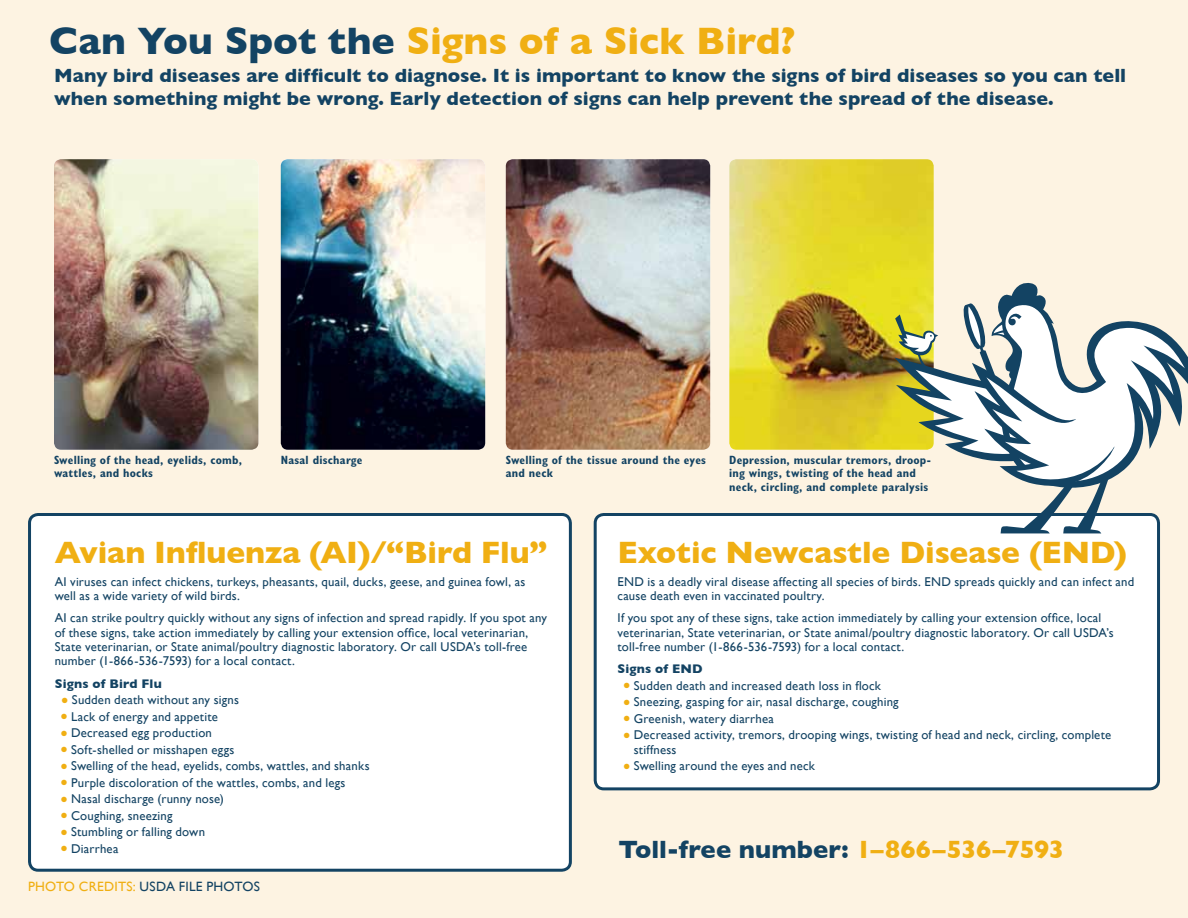
<style>
.page{position:relative;width:1188px;height:918px;background:#fdf3e2}
.page>*{position:absolute;margin:0;border:0;box-sizing:border-box;transform-origin:0 0}
.t1{font:700 39px "Gill Sans";color:#f0af13}
.t2{font:700 31.5px "Gill Sans";letter-spacing:-.005em;color:#f0af13}
.t3{font:700 25.5px "Gill Sans";letter-spacing:-.015em;color:#134363}
.t4{font:700 19.5px/22.5px "Gill Sans";letter-spacing:.005em;color:#134363}
.t5{font:13.5px "Gill Sans";letter-spacing:.02em;color:#f0af13}
.t6{font:13.5px "Gill Sans";letter-spacing:.015em;color:#134363}
.t7{font:12.75px/14.2px "Gill Sans";letter-spacing:.015em;color:#134363}
.t8{font:700 12.75px "Gill Sans";color:#134363}
.t9{font:700 condensed 12px/13.5px "Gill Sans Std";letter-spacing:.02em;color:#134363}
.s1{color:#134363}
.s2{color:#f0af13}
</style>
<div class="page">
<div style="left:595px;top:514px;width:564px;height:275px;background:#fff;border-radius:9px"></div>
<div style="left:594px;top:513px;width:566px;height:277px;border:3px solid #134363;border-radius:9px"></div>
<div style="left:30px;top:514px;width:540px;height:356px;background:#fff;border-radius:9px"></div>
<div style="left:28px;top:513px;width:544px;height:359px;border:3px solid #134363;border-radius:9px"></div>
<img style="left:281px;top:159px;width:204px;height:291px">
<img style="left:729px;top:159px;width:205px;height:291px">
<img style="left:506px;top:159px;width:204px;height:291px">
<img style="left:54px;top:159px;width:204px;height:291px">
<svg style="left:895px;top:280px;width:293px;height:253px"></svg>
<h1 class="t1" style="left:49px;top:18px;width:748px"><span class="s1">Can You Spot the</span> Signs of a Sick Bird?</h1>
<h3 class="t4" style="left:54px;top:64px;width:1074px">Many bird diseases are difficult to diagnose. It is important to know the signs of bird diseases so you can tell when something might be wrong. Early detection of signs can help prevent the spread of the disease.</h3>
<p class="t9" style="left:54px;top:453px;width:190px">Swelling of the head, eyelids, comb, wattles, and hocks</p>
<p class="t9" style="left:506px;top:453px;width:202px">Swelling of the tissue around the eyes and neck</p>
<p class="t9" style="left:281px;top:453px;width:83px">Nasal discharge</p>
<p class="t9" style="left:729px;top:453px;width:203px">Depression, muscular tremors, droop&shy;ing wings, twisting of the head and neck, circling, and complete paralysis</p>
<h2 class="t2" style="left:55px;top:534px;width:494px">Avian Influenza (AI)/“Bird Flu”</h2>
<p class="t7" style="left:55px;top:574px;width:472px">AI viruses can infect chickens, turkeys, pheasants, quail, ducks, geese, and guinea fowl, as well as a wide variety of wild birds.</p>
<p class="t7" style="left:55px;top:611px;width:494px">AI can strike poultry quickly without any signs of infection and spread rapidly. If you spot any of these signs, take action immediately by calling your extension office, local veterinarian,<br>State veterinarian, or State animal/poultry diagnostic laboratory. Or call USDA</p>
<p class="t7" style="left:474px;top:639px;width:55px">’s toll-free</p>
<p class="t7" style="left:55px;top:654px;width:242px">number (1-866-536-7593) for a local contact.</p>
<p class="t8" style="left:55px;top:676px;width:109px">Signs of Bird Flu</p>
<p class="t7" style="left:62px;top:693px;width:179px"><span class="s2">●</span> Sudden death without any signs</p>
<p class="t7" style="left:61px;top:709px;width:158px"><span class="s2">●</span> Lack of energy and appetite</p>
<p class="t7" style="left:61px;top:726px;width:152px"><span class="s2">●</span> Decreased egg production</p>
<p class="t7" style="left:61px;top:742px;width:175px"><span class="s2">●</span> Soft-shelled or misshapen eggs</p>
<p class="t7" style="left:61px;top:759px;width:310px"><span class="s2">●</span> Swelling of the head, eyelids, combs, wattles, and shanks</p>
<p class="t7" style="left:61px;top:775px;width:286px"><span class="s2">●</span> Purple discoloration of the wattles, combs, and legs</p>
<p class="t7" style="left:61px;top:792px;width:165px"><span class="s2">●</span> N asal discharge (runny nose)</p>
<p class="t7" style="left:61px;top:808px;width:113px"><span class="s2">●</span> Coughing, sneezing</p>
<p class="t7" style="left:61px;top:825px;width:146px"><span class="s2">●</span> Stumbling or falling down</p>
<p class="t7" style="left:61px;top:841px;width:59px"><span class="s2">●</span> Diarrhea</p>
<p class="t5" style="left:28px;top:879px;width:122px">Photo credits: <span class="s1">USDA</span></p>
<p class="t6" style="left:179px;top:879px;width:83px">file photos</p>
<h2 class="t2" style="left:617px;top:534px;width:511px">Exotic Newcastle Disease (END)</h2>
<p class="t7" style="left:617px;top:574px;width:10px">END</p>
<p class="t7" style="left:648px;top:574px;width:287px">is a deadly viral disease affecting all species of birds. END</p>
<p class="t7" style="left:955px;top:574px;width:181px">spreads quickly and can infect and</p>
<p class="t7" style="left:617px;top:584px;width:485px;line-height:22.5px">cause death even in vaccinated poultry.<br>If you spot any of these signs, take action immediately by calling your extension office, local</p>
<p class="t7" style="left:617px;top:625px;width:466px">veterinarian, State veterinarian, or State animal/poultry diagnostic laboratory. Or call USDA</p>
<p class="t7" style="left:1107px;top:625px;width:9px">’s</p>
<p class="t7" style="left:617px;top:639px;width:288px">toll-free number (1-866-536-7593) for a local contact.</p>
<p class="t8" style="left:617px;top:662px;width:66px">Signs of END</p>
<p class="t7" style="left:624px;top:678px;width:259px"><span class="s2">●</span> Sudden death and increased death loss in flock</p>
<p class="t7" style="left:624px;top:695px;width:276px"><span class="s2">●</span> Sneezing, gasping for air, nasal discharge, coughing</p>
<p class="t7" style="left:624px;top:711px;width:152px"><span class="s2">●</span> Greenish, watery diarrhea</p>
<p class="t7" style="left:634px;top:728px;width:479px;text-indent:-10px"><span class="s2">●</span> Decreased activity, tremors, drooping wings, twisting of head and neck, circling, complete stiffness</p>
<p class="t7" style="left:624px;top:759px;width:193px"><span class="s2">●</span> Swelling around the eyes and neck</p>
<h3 class="t3" style="left:619px;top:835px;width:447px">Toll-free number: <span class="s2">1–866–536–7593</span></h3>
</div>
